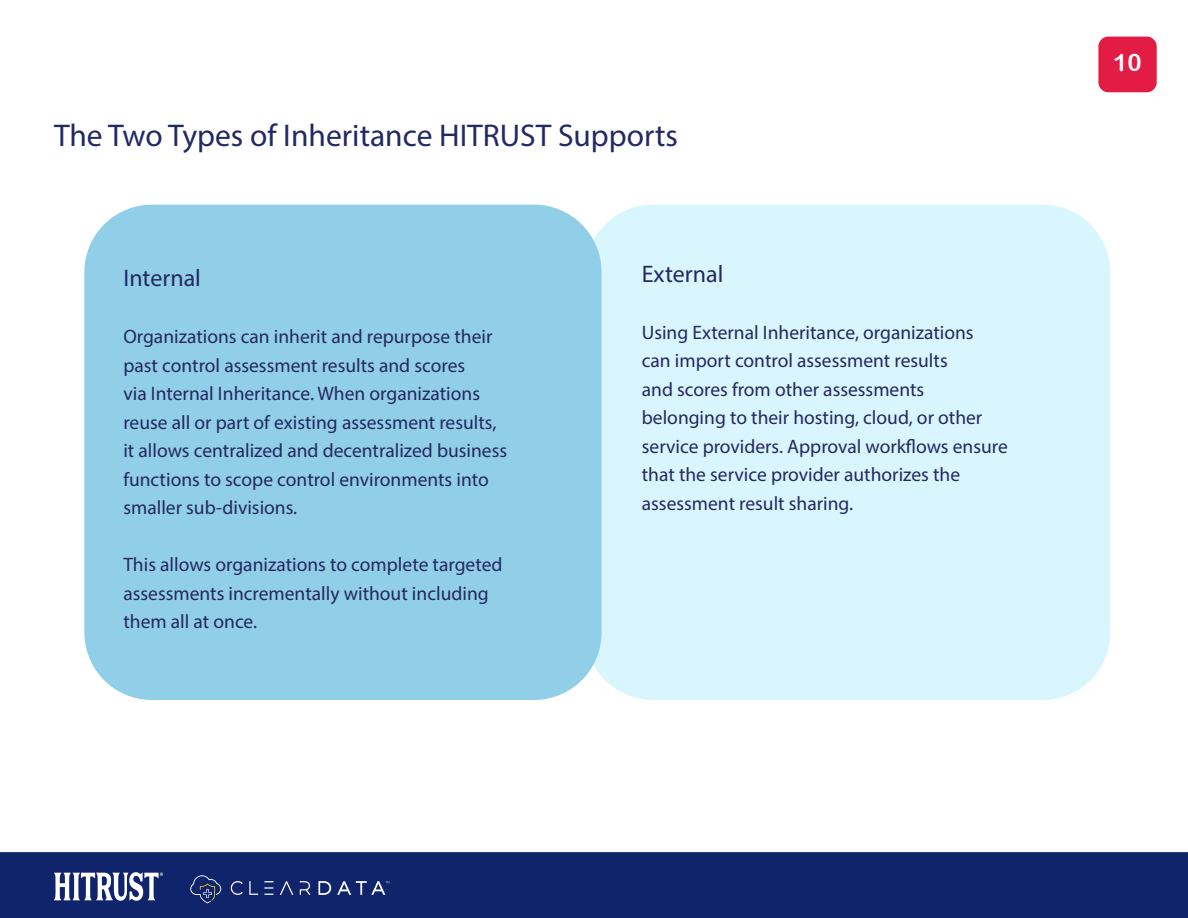
<style>
.page{position:relative;width:1188px;height:918px;background:#fff}
.page>*{position:absolute;margin:0;border:0;box-sizing:border-box;transform-origin:0 0}
.t1{font:31.5px "Myriad Pro";color:#232964}
.t2{font:24px "Myriad Pro";color:#252862}
.t3{font:24px "Arial Rounded MT Bold";color:#fff}
.t4{font:19.5px/28.5px "Myriad Pro";color:#252862}
</style>
<div class="page">
<div style="left:1098px;top:37px;width:59px;height:55px;background:#e31c45;border-radius:10px"></div>
<div style="left:0;top:852px;width:1188px;height:66px;background:#10246b"></div>
<svg style="left:231px;top:881px;width:12px;height:14px"></svg>
<svg style="left:249px;top:881px;width:9px;height:14px"></svg>
<svg style="left:280px;top:881px;width:13px;height:14px"></svg>
<svg style="left:300px;top:881px;width:10px;height:14px"></svg>
<svg style="left:264px;top:881px;width:10px;height:14px"></svg>
<svg style="left:318px;top:881px;width:13px;height:14px"></svg>
<svg style="left:190px;top:875px;width:31px;height:28px"></svg>
<svg style="left:337px;top:881px;width:52px;height:14px"></svg>
<div style="left:585px;top:205px;width:525px;height:495px;background:#d9f5fe;border-radius:68px"></div>
<div style="left:84px;top:205px;width:518px;height:495px;background:#91cee7;border-radius:67px"></div>
<svg style="left:54px;top:872px;width:109px;height:29px"></svg>
<p class="t1" style="left:54px;top:116px;width:626px">The Two Types of Inheritance HITRUST Supports</p>
<p class="t2" style="left:123px;top:263px;width:79px">Internal</p>
<p class="t4" style="left:123px;top:322px;width:385px">Organizations can inherit and repurpose their past control assessment results and scores<br>via Internal Inheritance. When organizations reuse all or part of existing assessment results, it allows centralized and decentralized business functions to scope control environments into smaller sub-divisions.</p>
<p class="t4" style="left:123px;top:550px;width:381px">This allows organizations to complete targeted assessments incrementally without including them all at once.</p>
<p class="t2" style="left:642px;top:259px;width:83px">External</p>
<p class="t4" style="left:642px;top:318px;width:368px">Using External Inheritance, organizations<br>can import control assessment results<br>and scores from other assessments belonging to their hosting, cloud, or other service providers. Approval workflows ensure that the service provider authorizes the assessment result sharing.</p>
<p class="t3" style="left:1113px;top:49px;width:30px">10</p>
</div>
